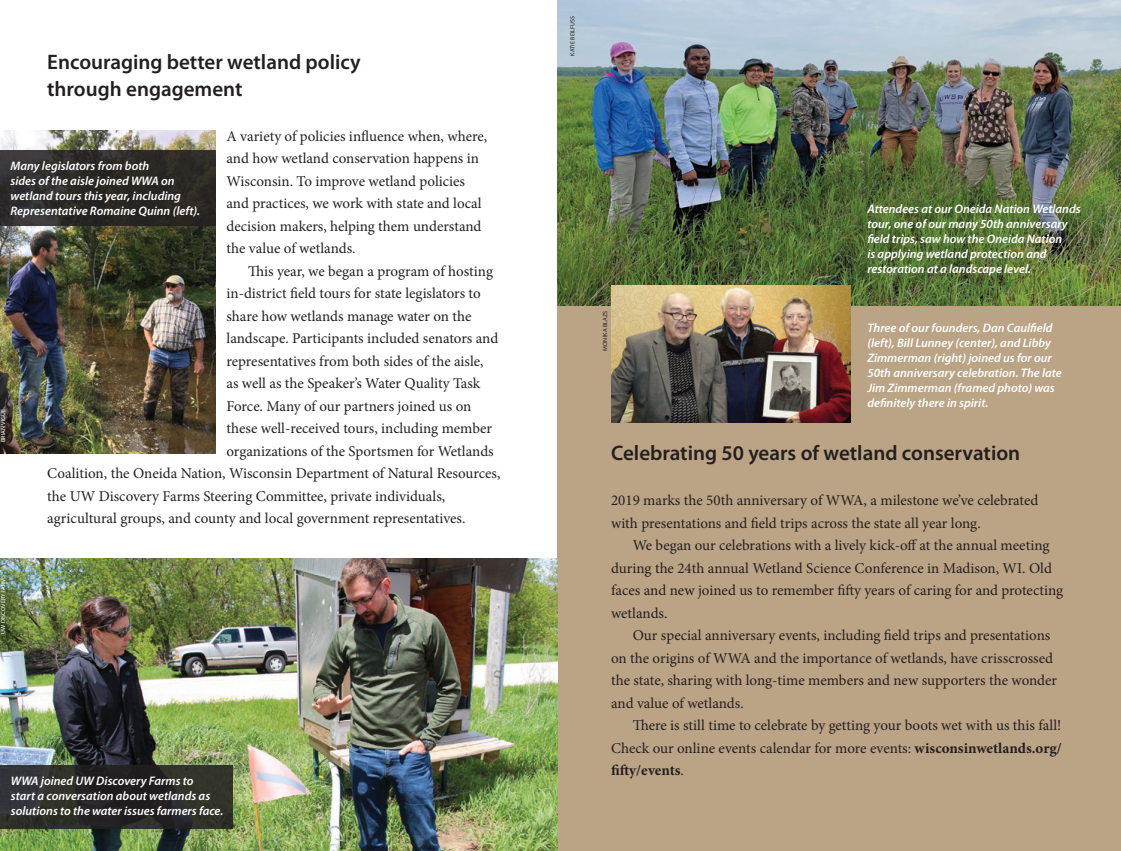
<style>
.page{position:relative;width:1121px;height:851px;background:#fff}
.page>*{position:absolute;margin:0;border:0;box-sizing:border-box;transform-origin:0 0}
.head_2{font:600 21px "Myriad Pro";color:#231f20}
.txt{font:15px/22.5px "Minion Pro";letter-spacing:-.005em;color:#231f20}
.text___no_indent{font:15px/22.5px "Minion Pro";color:#231f20}
.subhead{font:15px/22.5px "Minion Pro";color:#231f20}
.t1{font:italic 600 12.3px/15px "Myriad Pro";color:#fff}
.credits{font:6px "Myriad Pro";letter-spacing:.02em;color:#fff}
.credits-2{font:6px "Myriad Pro";letter-spacing:.02em;color:#231f20}
.s1{font-weight:700}
</style>
<div class="page">
<div style="left:557px;top:0;width:563px;height:850px;background:#bba385"></div>
<img style="left:557px;top:0;width:563px;height:305px">
<img style="left:611px;top:285px;width:239px;height:137px">
<img style="left:0;top:559px;width:557px;height:291px">
<img style="left:0;top:130px;width:216px;height:323px">
<svg style="left:0;top:765px;width:233px;height:64px;background:#2b2a28"></svg>
<svg style="left:0;top:151px;width:216px;height:75px;background:#2d2a28"></svg>
<p class="head_2" style="left:47px;top:48px;width:315px">Encouraging better wetland policy</p>
<p class="head_2" style="left:47px;top:75px;width:197px">through engagement</p>
<p class="text___no_indent" style="left:226px;top:125px;width:262px">A variety of policies influence when, where, and how wetland conservation happens in Wisconsin. To improve wetland policies and practices, we work with state and local decision makers, helping them understand the value of wetlands.</p>
<p class="txt" style="left:248px;top:260px;width:246px">This year, we began a program of hosting</p>
<p class="txt" style="left:226px;top:282px;width:256px">in-district field tours for state legislators to</p>
<p class="txt" style="left:226px;top:305px;width:246px">share how wetlands manage water on the</p>
<p class="txt" style="left:226px;top:327px;width:273px">landscape. Participants included senators and</p>
<p class="txt" style="left:226px;top:350px;width:258px">representatives from both sides of the aisle,</p>
<p class="txt" style="left:226px;top:372px;width:255px">as well as the Speaker’s Water Quality Task</p>
<p class="txt" style="left:226px;top:395px;width:246px">Force. Many of our partners joined us on</p>
<p class="txt" style="left:226px;top:417px;width:267px">these well-received tours, including member</p>
<p class="txt" style="left:226px;top:440px;width:269px">organizations of the Sportsmen for Wetlands</p>
<p class="txt" style="left:47px;top:462px;width:455px">Coalition, the Oneida Nation, Wisconsin Department of Natural Resources,</p>
<p class="txt" style="left:47px;top:485px;width:399px">the UW Discovery Farms Steering Committee, private individuals,</p>
<p class="txt" style="left:47px;top:507px;width:420px">agricultural groups, and county and local government representatives.</p>
<p class="t1" style="left:11px;top:158px;width:191px">Many legislators from both<br>sides of the aisle joined WWA on wetland tours this year, including Representative Romaine Quinn (left).</p>
<p class="credits" style="left:0;top:442px;width:35px;rotate:-90deg">BRIAN VIGUE</p>
<p class="credits" style="left:0;top:634px;width:61px;rotate:-90deg">UW DISCOVERY FARMS</p>
<p class="t1" style="left:11px;top:773px;width:214px">WWA joined UW Discovery Farms to<br>start a conversation about wetlands as solutions to the water issues farmers face.</p>
<p class="credits-2" style="left:568px;top:56px;width:41px;rotate:-90deg">KATIE BEILFUSS</p>
<p class="credits-2" style="left:601px;top:351px;width:41px;rotate:-90deg">MONIKA BLAZS</p>
<p class="t1" style="left:867px;top:201px;width:215px">Attendees at our Oneida Nation Wetlands tour, one of our many 50th anniversary field trips, saw how the Oneida Nation<br>is applying wetland protection and restoration at a landscape level.</p>
<p class="t1" style="left:867px;top:320px;width:196px">Three of our founders, Dan Caulfield (left), Bill Lunney (center), and Libby Zimmerman (right) joined us for our 50th anniversary celebration. The late Jim Zimmerman (framed photo) was definitely there in spirit.</p>
<p class="head_2" style="left:611px;top:440px;width:410px">Celebrating 50 years of wetland conservation</p>
<p class="subhead" style="left:611px;top:489px;width:429px">2019 marks the 50th anniversary of WWA, a milestone we’ve celebrated with presentations and field trips across the state all year long.</p>
<p class="txt" style="left:611px;top:534px;width:454px;text-indent:22px">We began our celebrations with a lively kick-off at the annual meeting during the 24th annual Wetland Science Conference in Madison, WI. Old faces and new joined us to remember fifty years of caring for and protecting wetlands.</p>
<p class="txt" style="left:611px;top:624px;width:447px;text-indent:22px">Our special anniversary events, including field trips and presentations on the origins of WWA and the importance of wetlands, have crisscrossed the state, sharing with long-time members and new supporters the wonder and value of wetlands.</p>
<p class="txt" style="left:611px;top:714px;width:452px;text-align:justify;text-indent:22px">There is still time to celebrate by getting your boots wet with us this fall!<br>Check our online events calendar for more events: <span class="s1">wisconsinwetlands.org/ fifty/events</span>.</p>
</div>
